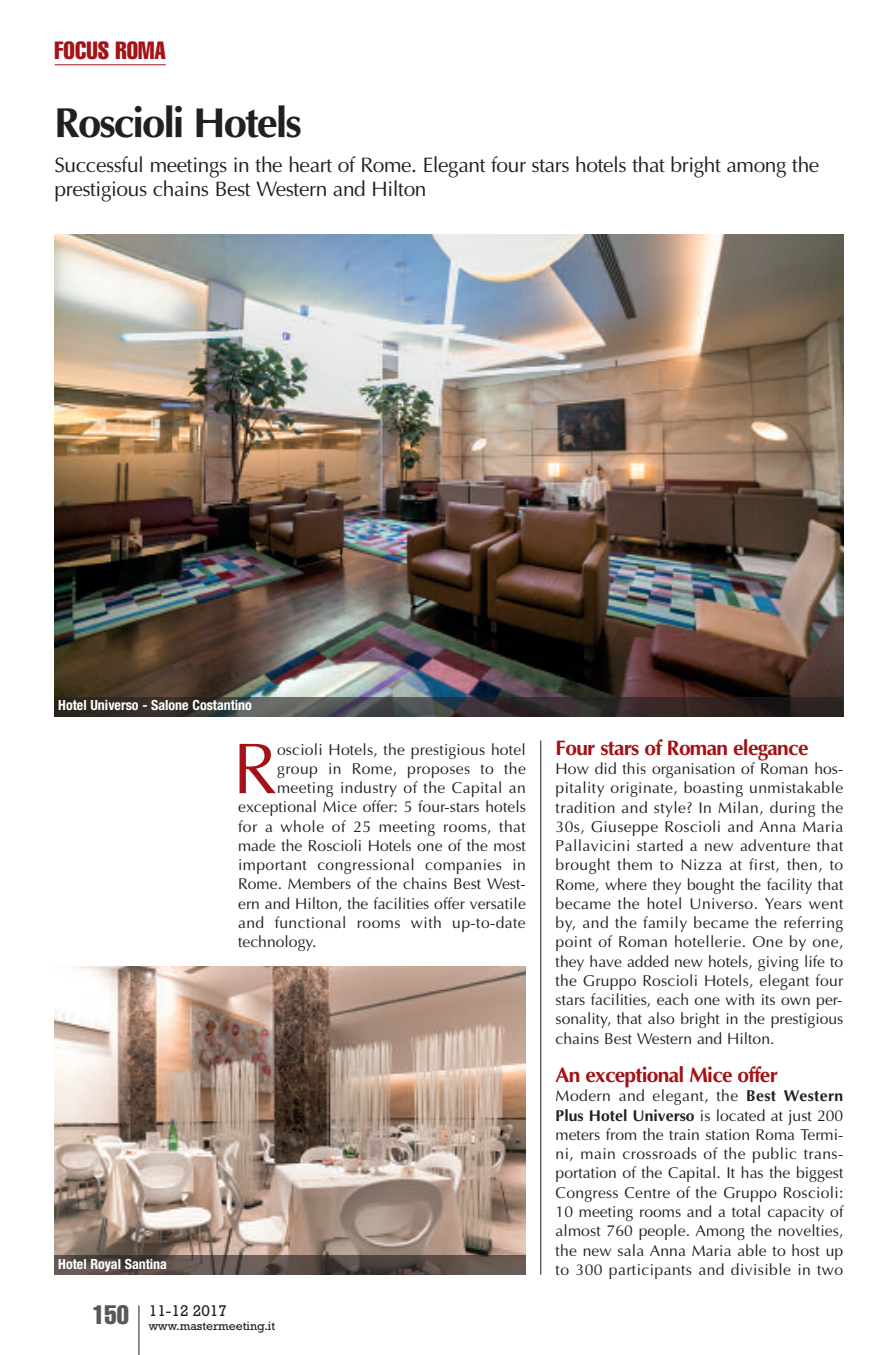
<style>
.page{position:relative;width:893px;height:1355px;background:#fff}
.page>*{position:absolute;margin:0;border:0;box-sizing:border-box;transform-origin:0 0}
.t1{font:72.27px "Optima";color:#a31217}
.t2{font:700 42px "Optima";letter-spacing:-.05em;color:#231f20}
.t3{font:extra-condensed 24.5px "Helvetica";color:#a31217}
.t4{font:21px/24.5px "Optima";letter-spacing:-.02em;color:#231f20}
.t5{font:700 21px "Optima";letter-spacing:-.035em;color:#a31217}
.t6{font:15.75px/19.2px "Optima";letter-spacing:.005em;color:#231f20;text-align:justify}
.t7{font:15.75px "Optima";letter-spacing:.025em;color:#231f20}
.t8{font:15.75px "Rockwell";color:#231f20}
.t9{font:700 condensed 14px "Helvetica Neue";color:#fff}
.t10{font:12.25px "Rockwell";color:#231f20}
.s1{font-weight:700}
</style>
<div class="page">
<hr style="left:138px;top:1305px;width:1px;height:49px;background:#231f20">
<hr style="left:55px;top:64px;width:111px;height:1px;background:#a31217">
<hr style="left:540px;top:740px;width:1px;height:534px;background:#231f20">
<img style="left:55px;top:234px;width:788px;height:462px">
<img style="left:55px;top:966px;width:471px;height:289px">
<div style="left:55px;top:696px;width:788px;height:20px;background:#231f20;opacity:.6"></div>
<div style="left:55px;top:1255px;width:471px;height:19px;background:#231f20;opacity:.6"></div>
<h3 class="t3" style="left:55px;top:42px;width:113px">FOCUS ROMA</h3>
<h2 class="t2" style="left:55px;top:98px;width:249px">Roscioli Hotels</h2>
<h3 class="t4" style="left:55px;top:152px;width:766px">Successful meetings in the heart of Rome. Elegant four stars hotels that bright among the prestigious chains Best Western and Hilton</h3>
<p class="t9" style="left:58px;top:700px;width:195px">Hotel Universo - Salone Costantino</p>
<h1 class="t1" style="left:233px;top:725px;width:46px">R</h1>
<p class="t6" style="left:277px;top:739px;width:250px">oscioli Hotels, the prestigious hotel</p>
<p class="t7" style="left:277px;top:759px;width:250px">group in Rome, proposes to the</p>
<p class="t7" style="left:277px;top:778px;width:250px">meeting industry of the Capital an</p>
<p class="t6" style="left:238px;top:797px;width:289px">exceptional Mice offer: 5 four-stars hotels</p>
<p class="t7" style="left:238px;top:817px;width:289px">for a whole of 25 meeting rooms, that</p>
<p class="t6" style="left:238px;top:835px;width:289px">made the Roscioli Hotels one of the most</p>
<p class="t7" style="left:238px;top:855px;width:289px">important congressional companies in</p>
<p class="t6" style="left:238px;top:874px;width:289px">Rome. Members of the chains Best West-</p>
<p class="t6" style="left:238px;top:893px;width:289px">ern and Hilton, the facilities offer versatile</p>
<p class="t7" style="left:238px;top:913px;width:289px">and functional rooms with up-to-date</p>
<p class="t6" style="left:238px;top:932px;width:80px">technology.</p>
<p class="t9" style="left:58px;top:1258px;width:110px">Hotel Royal Santina</p>
<p class="t10" style="left:92px;top:1321px;width:184px"><sup>150</sup> www.mastermeeting.it</p>
<p class="t8" style="left:149px;top:1305px;width:80px">11-12 2017</p>
<h3 class="t5" style="left:556px;top:735px;width:254px">Four stars of Roman elegance</h3>
<p class="t6" style="left:556px;top:759px;width:289px">How did this organisation of Roman hos&shy;pitality originate, boasting unmistakable tradition and style? In Milan, during the 30s, Giuseppe Roscioli and Anna Maria Pallavicini started a new adventure that brought them to Nizza at first, then, to Rome, where they bought the facility that became the hotel Universo. Years went by, and the family became the referring point of Roman hotellerie. One by one, they have added new hotels, giving life to the Gruppo Roscioli Hotels, elegant four stars facilities, each one with its own per&shy;sonality, that also bright in the prestigious chains Best Western and Hilton.</p>
<h3 class="t5" style="left:556px;top:1062px;width:224px">An exceptional Mice offer</h3>
<p class="t6" style="left:556px;top:1086px;width:289px">Modern and elegant, the <span class="s1">Best Western Plus Hotel Universo</span> is located at just 200 meters from the train station Roma Termi&shy;ni, main crossroads of the public trans&shy;portation of the Capital. It has the biggest Congress Centre of the Gruppo Roscioli:<br>10 meeting rooms and a total capacity of almost 760 people. Among the novelties, the new sala Anna Maria able to host up to 300 participants and divisible in two</p>
</div>
